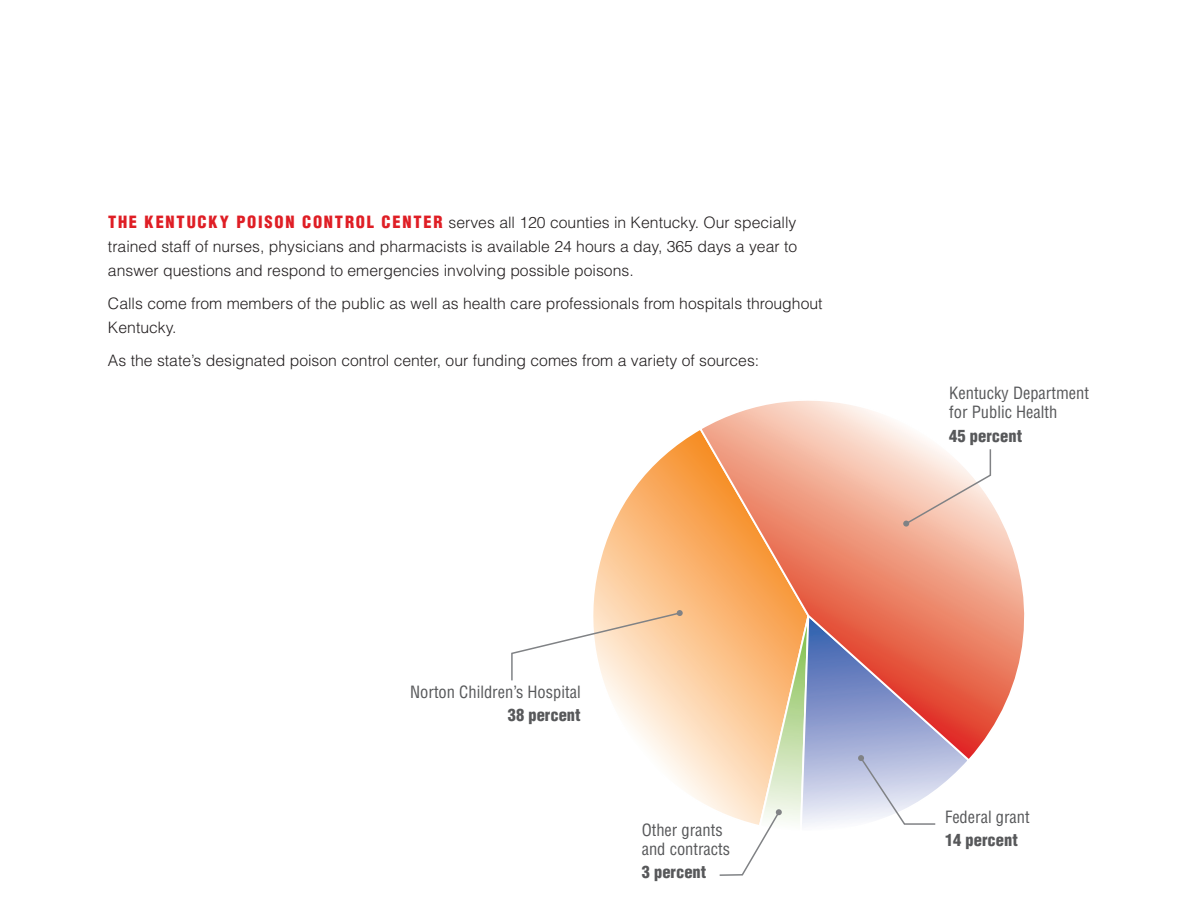
<style>
.page{position:relative;width:1188px;height:918px;background:#fff}
.page>*{position:absolute;margin:0;border:0;box-sizing:border-box;transform-origin:0 0}
.t1{font:condensed 16.5px/18.9px "Helvetica LT Std";color:#57585a}
.t2{font:900 condensed 16.5px "Helvetica LT Std";color:#57585a}
.t3{font:300 15.75px/24px "Helvetica LT Std";color:#231f20;text-align:justify}
.s1{font-weight:900;font-stretch:condensed;font-size:16.5px;color:#df1e25}
</style>
<div class="page">
<svg style="left:593px;top:431px;width:125px;height:380px"></svg>
<svg style="left:698px;top:400px;width:327px;height:363px"></svg>
<svg style="left:511px;top:610px;width:172px;height:72px"></svg>
<svg style="left:718px;top:613px;width:253px;height:263px"></svg>
<svg style="left:903px;top:448px;width:89px;height:79px"></svg>
<p class="t3" style="left:108px;top:210px;width:691px"><span class="s1">THE KENTUCKY POISON CONTROL CENTER</span> serves all 120 counties in Kentucky. Our specially trained staff of nurses, physicians and pharmacists is available 24 hours a day, 365 days a year to answer questions and respond to emergencies involving possible poisons.</p>
<p class="t3" style="left:108px;top:291px;width:716px">Calls come from members of the public as well as health care professionals from hospitals throughout<br>Kentucky.</p>
<p class="t3" style="left:108px;top:348px;width:653px">As the state’s designated poison control center, our funding comes from a variety of sources:</p>
<p class="t1" style="left:410px;top:682px;width:172px">Norton Children’s Hospital</p>
<p class="t2" style="left:508px;top:705px;width:74px">38 percent</p>
<p class="t1" style="left:642px;top:820px;width:90px">Other grants and contracts</p>
<p class="t2" style="left:642px;top:862px;width:66px">3 percent</p>
<p class="t1" style="left:949px;top:384px;width:141px">Kentucky Department for Public Health</p>
<p class="t2" style="left:949px;top:425px;width:74px">45 percent</p>
<p class="t1" style="left:945px;top:807px;width:86px">Federal grant</p>
<p class="t2" style="left:945px;top:830px;width:74px">14 percent</p>
</div>
